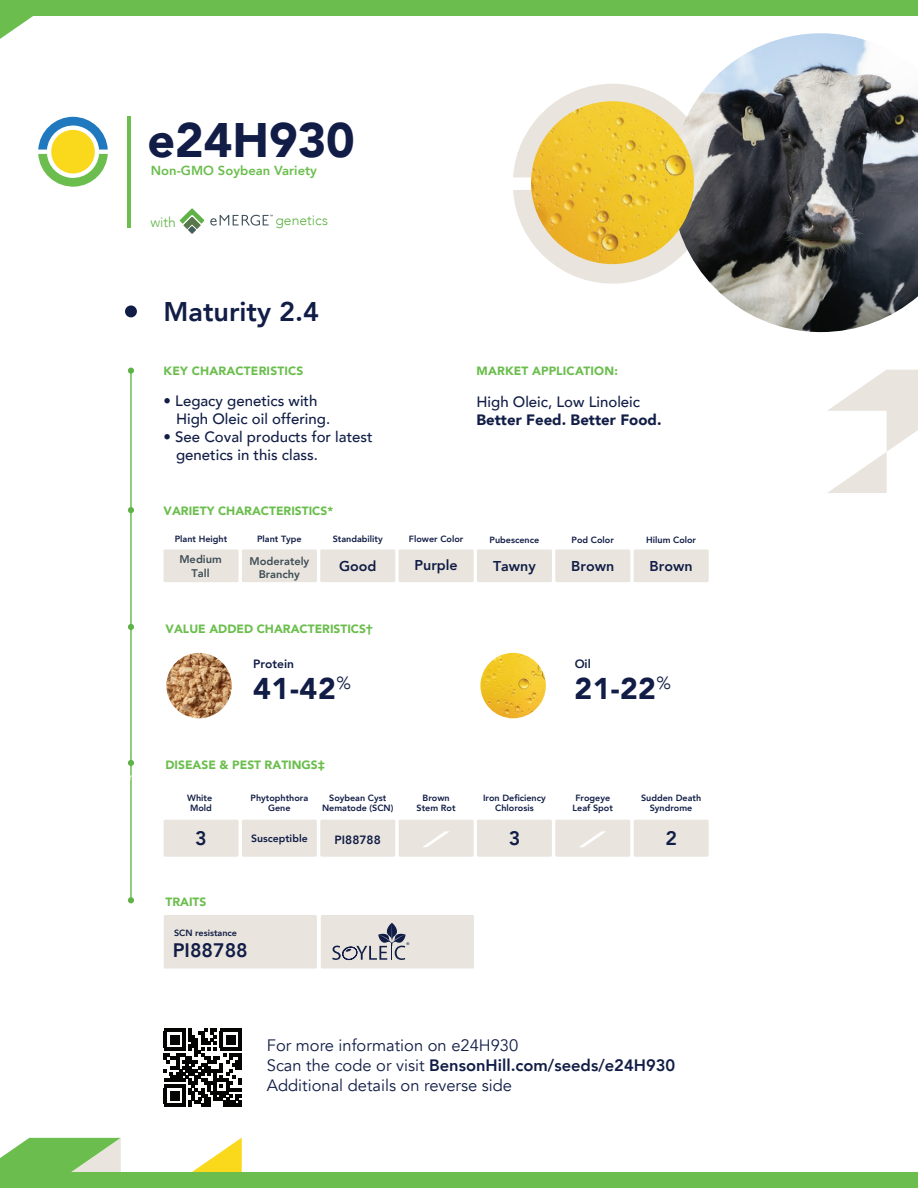
<style>
.page{position:relative;width:918px;height:1188px;background:#fff}
.page>*{position:absolute;margin:0;border:0;box-sizing:border-box;transform-origin:0 0}
.t1{font:900 48.3px "Avenir";color:#111d46}
.t2{font:900 30px "Avenir";letter-spacing:.015em;color:#111d46}
.t3{font:800 27px "Avenir";color:#111d46}
.t4{font:800 19.5px "Avenir";color:#111d46}
.t5{font:16.5px/19.8px "Avenir";color:#111d46}
.t6{font:500 15px/18px "Avenir";color:#111d46}
.t7{font:900 15px "Avenir";color:#111d46}
.t8{font:800 14.25px "Avenir";color:#111d46}
.t9{font:300 13.95px "Avenir";color:#5eb246}
.t10{font:800 13.05px "Avenir";color:#6bbe4d}
.t11{font:900 12px "Avenir";color:#6bbe4d}
.t12{font:800 12px "Avenir";color:#111d46}
.t13{font:800 11.1px/13.4px "Avenir";color:#3d4d55;text-align:center}
.t14{font:800 10.5px "Avenir";color:#111d46}
.t15{font:800 9px/10.8px "Avenir";color:#111d46;text-align:center}
.t16{font:500 3.75px "Avenir";color:#111d46}
.s1{font-weight:800}
</style>
<div class="page">
<svg style="left:192px;top:1138px;width:50px;height:34px"></svg>
<svg style="left:0;top:1138px;width:121px;height:34px"></svg>
<div style="left:0;top:1172px;width:918px;height:16px;background:#6bbe4d"></div>
<div style="left:0;top:0;width:918px;height:16px;background:#6bbe4d"></div>
<svg style="left:0;top:16px;width:33px;height:23px"></svg>
<svg style="left:827px;top:370px;width:91px;height:123px"></svg>
<img style="left:480px;top:653px;width:66px;height:65px;border-radius:33px">
<img style="left:166px;top:653px;width:66px;height:65px;border-radius:33px">
<hr style="left:130px;top:371px;width:2px;height:529px;background:#6bbe4d">
<svg style="left:128px;top:368px;width:6px;height:6px"></svg>
<svg style="left:128px;top:507px;width:6px;height:6px"></svg>
<svg style="left:128px;top:624px;width:6px;height:6px"></svg>
<svg style="left:128px;top:760px;width:6px;height:6px"></svg>
<svg style="left:128px;top:897px;width:6px;height:6px"></svg>
<svg style="left:513px;top:84px;width:159px;height:200px"></svg>
<div style="left:125px;top:305px;width:12px;height:12px;background:#111d46;border-radius:50%"></div>
<svg style="left:164px;top:1029px;width:78px;height:78px"></svg>
<hr style="left:164px;top:1104px;width:22px;height:3px;background:#040503">
<div style="left:170px;top:1091px;width:9px;height:10px;background:#040503"></div>
<div style="left:242px;top:549px;width:75px;height:33px;background:#e9e5de;border-radius:2px"></div>
<div style="left:242px;top:820px;width:75px;height:37px;background:#e9e5de;border-radius:2px"></div>
<div style="left:320px;top:549px;width:75px;height:33px;background:#e9e5de;border-radius:2px"></div>
<div style="left:399px;top:549px;width:75px;height:33px;background:#e9e5de;border-radius:2px"></div>
<div style="left:399px;top:820px;width:75px;height:37px;background:#e9e5de;border-radius:2px"></div>
<div style="left:477px;top:549px;width:75px;height:33px;background:#e9e5de;border-radius:2px"></div>
<div style="left:477px;top:820px;width:75px;height:37px;background:#e9e5de;border-radius:2px"></div>
<div style="left:555px;top:549px;width:75px;height:33px;background:#e9e5de;border-radius:2px"></div>
<div style="left:555px;top:820px;width:75px;height:37px;background:#e9e5de;border-radius:2px"></div>
<div style="left:634px;top:549px;width:75px;height:33px;background:#e9e5de;border-radius:2px"></div>
<div style="left:634px;top:820px;width:75px;height:37px;background:#e9e5de;border-radius:2px"></div>
<svg style="left:38px;top:117px;width:70px;height:70px"></svg>
<hr style="left:127px;top:117px;width:3px;height:111px;background:#6bbe4d">
<svg style="left:180px;top:208px;width:24px;height:26px"></svg>
<svg style="left:210px;top:215px;width:63px;height:11px"></svg>
<div style="left:164px;top:549px;width:75px;height:33px;background:#e9e5de;border-radius:2px"></div>
<div style="left:164px;top:820px;width:75px;height:37px;background:#e9e5de;border-radius:2px"></div>
<svg style="left:423px;top:831px;width:26px;height:16px"></svg>
<svg style="left:579px;top:831px;width:27px;height:16px"></svg>
<div style="left:164px;top:915px;width:153px;height:54px;background:#e9e5de;border-radius:2px"></div>
<div style="left:321px;top:915px;width:153px;height:54px;background:#e9e5de;border-radius:2px"></div>
<svg style="left:332px;top:923px;width:74px;height:38px"></svg>
<div style="left:320px;top:820px;width:75px;height:37px;background:#e9e5de;border-radius:2px"></div>
<img style="left:672px;top:33px;width:246px;height:299px">
<img style="left:531px;top:101px;width:163px;height:163px;border-radius:81px">
<h1 class="t1" style="left:147px;top:99px;width:209px">e24H930</h1>
<h3 class="t10" style="left:151px;top:161px;width:168px">Non-GMO Soybean Variety</h3>
<h3 class="t9" style="left:150px;top:214px;width:27px">with</h3>
<h3 class="t9" style="left:275px;top:212px;width:54px">genetics</h3>
<h3 class="t3" style="left:164px;top:291px;width:157px">Maturity 2.4</h3>
<h3 class="t11" style="left:164px;top:361px;width:141px">KEY CHARACTERISTICS</h3>
<h3 class="t11" style="left:477px;top:361px;width:143px">MARKET APPLICATION:</h3>
<h3 class="t6" style="left:176px;top:391px;width:156px;text-indent:-13px">• Legacy genetics with<br>High Oleic oil offering.</h3>
<h3 class="t6" style="left:176px;top:427px;width:198px;text-indent:-13px">• See Coval products for latest genetics in this class.</h3>
<h3 class="t11" style="left:164px;top:500px;width:171px">VARIETY CHARACTERISTICS*</h3>
<p class="t15" style="left:175px;top:533px;width:54px">Plant Height</p>
<p class="t13" style="left:179px;top:553px;width:44px">Medium<br>Tall</p>
<p class="t15" style="left:257px;top:533px;width:46px">Plant Type</p>
<p class="t13" style="left:249px;top:555px;width:61px">Moderately<br>Branchy</p>
<p class="t15" style="left:333px;top:533px;width:52px">Standability</p>
<h3 class="t8" style="left:339px;top:554px;width:39px">Good</h3>
<h3 class="t11" style="left:166px;top:618px;width:209px">VALUE ADDED CHARACTERISTICS†</h3>
<h3 class="t6" style="left:477px;top:392px;width:165px">High Oleic, Low Linoleic</h3>
<h3 class="t7" style="left:477px;top:407px;width:186px">Better Feed. Better Food.</h3>
<p class="t15" style="left:409px;top:533px;width:56px">Flower Color</p>
<h3 class="t8" style="left:414px;top:554px;width:45px">Purple</h3>
<p class="t15" style="left:490px;top:534px;width:51px">Pubescence</p>
<h3 class="t8" style="left:493px;top:555px;width:44px">Tawny</h3>
<p class="t15" style="left:572px;top:534px;width:44px">Pod Color</p>
<h3 class="t8" style="left:571px;top:555px;width:44px">Brown</h3>
<p class="t15" style="left:646px;top:534px;width:51px">Hilum Color</p>
<h3 class="t8" style="left:650px;top:555px;width:44px">Brown</h3>
<h3 class="t12" style="left:253px;top:655px;width:42px">Protein</h3>
<h3 class="t12" style="left:575px;top:655px;width:18px">Oil</h3>
<h2 class="t2" style="left:253px;top:663px;width:99px">41-42<sup>%</sup></h2>
<h2 class="t2" style="left:575px;top:663px;width:98px">21-22<sup>%</sup></h2>
<h3 class="t11" style="left:166px;top:754px;width:161px">DISEASE &amp; PEST RATINGS‡</h3>
<p class="t15" style="left:187px;top:792px;width:27px">White<br>Mold</p>
<h3 class="t4" style="left:195px;top:823px;width:13px">3</h3>
<p class="t15" style="left:251px;top:792px;width:59px">Phytophthora<br>Gene</p>
<p class="t15" style="left:322px;top:792px;width:73px">Soybean Cyst<br>Nematode (SCN)</p>
<p class="t14" style="left:251px;top:830px;width:58px">Susceptible</p>
<h3 class="t12" style="left:335px;top:830px;width:48px">PI88788</h3>
<p class="t15" style="left:417px;top:792px;width:40px">Brown<br>Stem Rot</p>
<h3 class="t11" style="left:166px;top:892px;width:42px">TRAITS</h3>
<p class="t15" style="left:174px;top:927px;width:65px">SCN resistance</p>
<h3 class="t4" style="left:173px;top:935px;width:77px">PI88788</h3>
<p class="t16" style="left:407px;top:941px;width:5px">®</p>
<p class="t15" style="left:483px;top:792px;width:64px">Iron Deficiency<br>Chlorosis</p>
<h3 class="t4" style="left:509px;top:823px;width:13px">3</h3>
<p class="t15" style="left:573px;top:792px;width:42px">Frogeye<br>Leaf Spot</p>
<p class="t15" style="left:641px;top:792px;width:62px">Sudden Death<br>Syndrome</p>
<h3 class="t4" style="left:665px;top:823px;width:13px">2</h3>
<h3 class="t5" style="left:267px;top:1036px;width:410px">For more information on e24H930<br>Scan the code or visit <span class="s1">BensonHill.com/seeds/e24H930<br></span>Additional details on reverse side</h3>
</div>
